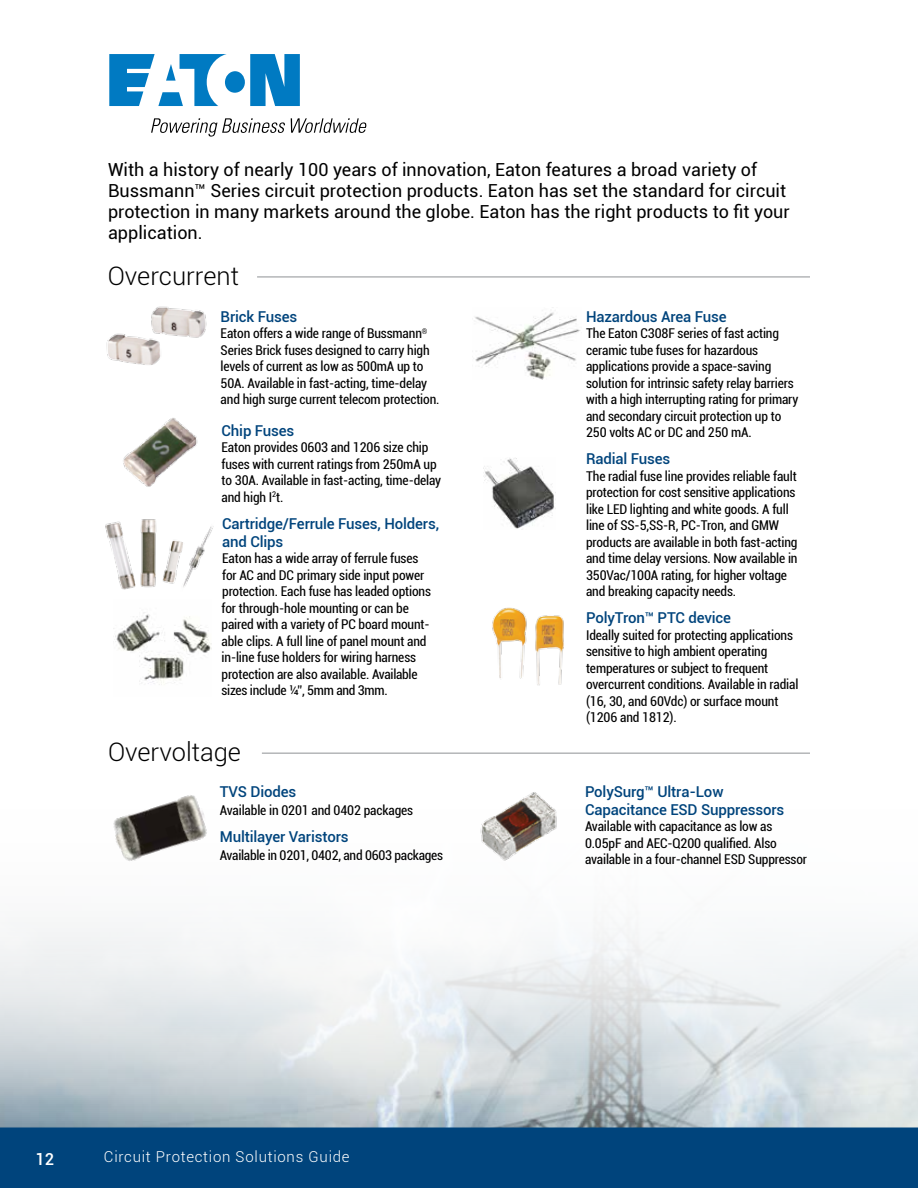
<style>
.page{position:relative;width:918px;height:1188px;background:#fff}
.page>*{position:absolute;margin:0;border:0;box-sizing:border-box;transform-origin:0 0}
.t1{font:300 25.5px "Roboto";color:#000}
.t2{font:18px/21px "Roboto";color:#000}
.t3{font:500 16.5px "Roboto";color:#fff}
.t4{font:500 15px/18px "Roboto";letter-spacing:-.01em;color:#00447c}
.t5{font:300 15px "Roboto";letter-spacing:.05em;color:#fff}
.t6{font:condensed 13.5px/16.5px "Roboto";letter-spacing:-.01em;color:#000}
</style>
<div class="page">
<img style="left:0;top:643px;width:918px;height:485px">
<img style="left:123px;top:418px;width:75px;height:69px">
<img style="left:105px;top:519px;width:109px;height:71px">
<img style="left:106px;top:306px;width:101px;height:59px">
<img style="left:488px;top:607px;width:78px;height:82px">
<img style="left:472px;top:786px;width:88px;height:77px">
<svg style="left:109px;top:54px;width:191px;height:52px"></svg>
<svg style="left:151px;top:118px;width:134px;height:19px"></svg>
<svg style="left:291px;top:118px;width:76px;height:15px"></svg>
<hr style="left:257px;top:276px;width:553px;height:2px;background:#b4b6b8">
<img style="left:484px;top:458px;width:72px;height:71px">
<hr style="left:262px;top:752px;width:548px;height:2px;background:#b4b6b8">
<img style="left:114px;top:612px;width:97px;height:85px">
<img style="left:475px;top:312px;width:105px;height:67px">
<img style="left:109px;top:791px;width:103px;height:75px">
<div style="left:0;top:1128px;width:918px;height:60px;background:#00447c"></div>
<p class="t2" style="left:108px;top:158px;width:683px">With a history of nearly 100 years of innovation, Eaton features a broad variety of Bussmann™ Series circuit protection products. Eaton has set the standard for circuit protection in many markets around the globe. Eaton has the right products to fit your application.</p>
<h1 class="t1" style="left:108px;top:258px;width:133px">Overcurrent</h1>
<p class="t4" style="left:221px;top:307px;width:78px">Brick Fuses</p>
<p class="t6" style="left:221px;top:325px;width:220px">Eaton offers a wide range of Bussmann<sup>® </sup>Series Brick fuses designed to carry high levels of current as low as 500mA up to 50A. Available in fast-acting, time-delay and high surge current telecom protection.</p>
<p class="t4" style="left:222px;top:421px;width:74px">Chip Fuses</p>
<p class="t6" style="left:222px;top:439px;width:221px">Eaton provides 0603 and 1206 size chip fuses with current ratings from 250mA up to 30A. Available in fast-acting, time-delay and high I<sup>2</sup>t.</p>
<p class="t4" style="left:222px;top:514px;width:218px">Cartridge/Ferrule Fuses, Holders, and Clips</p>
<p class="t6" style="left:222px;top:550px;width:211px">Eaton has a wide array of ferrule fuses for AC and DC primary side input power protection. Each fuse has leaded options for through-hole mounting or can be paired with a variety of PC board mount&shy;able clips. A full line of panel mount and in-line fuse holders for wiring harness protection are also available. Available sizes include ¼”, 5mm and 3mm.</p>
<h1 class="t1" style="left:108px;top:734px;width:135px">Overvoltage</h1>
<p class="t4" style="left:220px;top:782px;width:78px">TVS Diodes</p>
<p class="t6" style="left:220px;top:801px;width:195px">Available in 0201 and 0402 packages</p>
<p class="t4" style="left:220px;top:827px;width:130px">Multilayer Varistors</p>
<p class="t6" style="left:220px;top:846px;width:225px">Available in 0201, 0402, and 0603 packages</p>
<p class="t3" style="left:36px;top:1147px;width:20px">12</p>
<p class="t5" style="left:104px;top:1147px;width:247px">Circuit Protection Solutions Guide</p>
<p class="t4" style="left:586px;top:307px;width:142px">Hazardous Area Fuse</p>
<p class="t6" style="left:586px;top:325px;width:214px">The Eaton C308F series of fast acting ceramic tube fuses for hazardous applications provide a space-saving solution for intrinsic safety relay barriers with a high interrupting rating for primary and secondary circuit protection up to 250 volts AC or DC and 250 mA.</p>
<p class="t4" style="left:586px;top:450px;width:86px">Radial Fuses</p>
<p class="t6" style="left:586px;top:467px;width:213px">The radial fuse line provides reliable fault protection for cost sensitive applications like LED lighting and white goods. A full line of SS-5,SS-R, PC-Tron, and GMW products are available in both fast-acting and time delay versions. Now available in 350Vac/100A rating, for higher voltage and breaking capacity needs.</p>
<p class="t4" style="left:586px;top:609px;width:146px">PolyTron™ PTC device</p>
<p class="t6" style="left:586px;top:626px;width:214px">Ideally suited for protecting applications sensitive to high ambient operating temperatures or subject to frequent overcurrent conditions. Available in radial (16, 30, and 60Vdc) or surface mount (1206 and 1812).</p>
<p class="t4" style="left:585px;top:782px;width:201px">PolySurg™ Ultra-Low<br>Capacitance ESD Suppressors</p>
<p class="t6" style="left:585px;top:818px;width:224px">Available with capacitance as low as<br>0.05pF and AEC-Q200 qualified. Also available in a four-channel ESD Suppressor</p>
</div>
